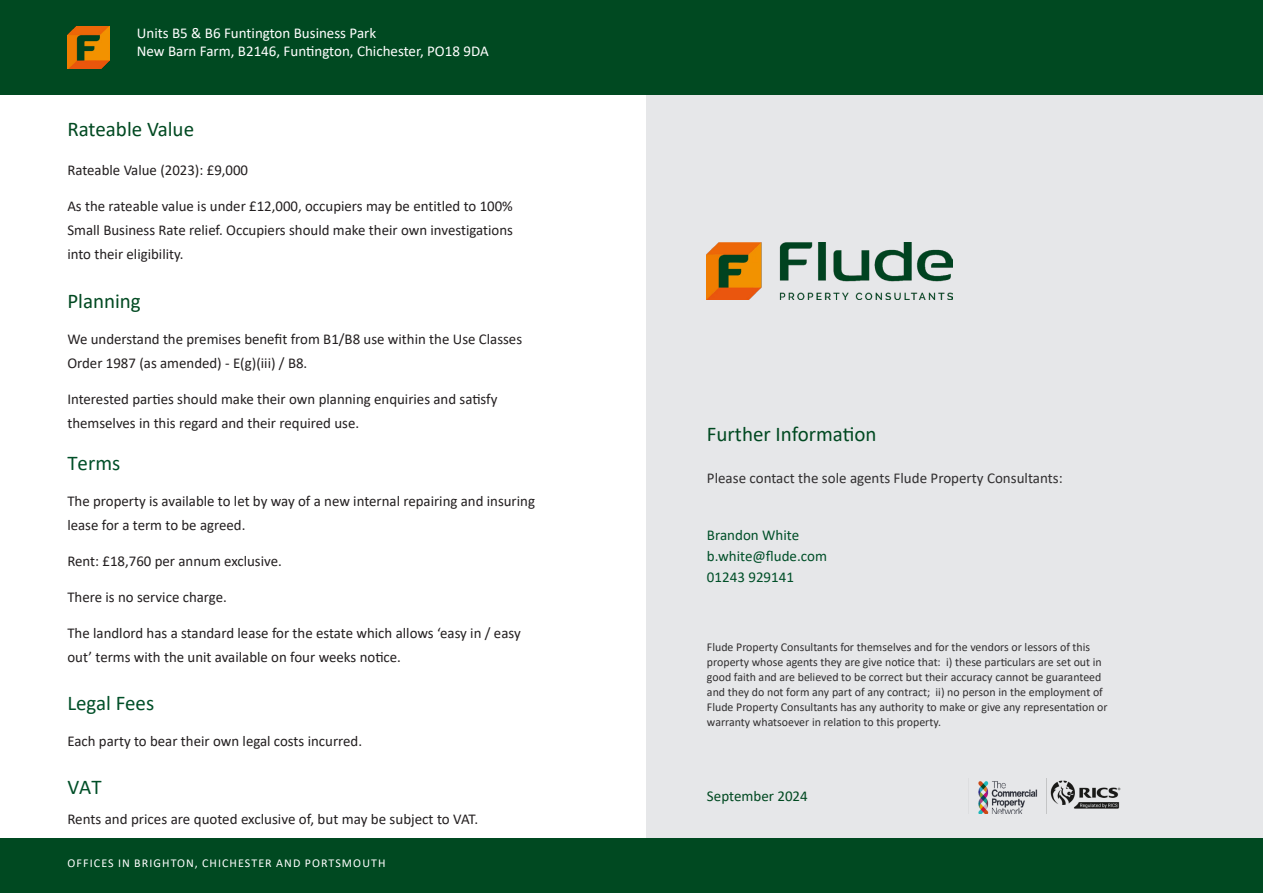
<style>
.page{position:relative;width:1263px;height:893px;background:#fff}
.page>*{position:absolute;margin:0;border:0;box-sizing:border-box;transform-origin:0 0}
.Flude_-_Sub_Header{font:21px "Calibri";color:#004921}
.Flude_-_Standard_Paragraph_Text{font:21px "Calibri";color:#004f28}
.Flude_-_Sub_Header-2{font:21px "Calibri";color:#004f28}
.Flude_-_Standard_Paragraph_Text-2{font:15px/24px "Calibri";color:#231f20}
.t1{font:15px "Calibri";color:#fff}
.Flude_-_Standard_Paragraph_Text-3{font:15px "Calibri";color:#312f30}
.Flude_-_Standard_Paragraph_Text-4{font:15px "Calibri";color:#004f28}
.t2{font:15px "Raleway";color:#fff}
.t3{font:600 15px "Raleway";color:#fff}
.t4{font:15px "Calibri";color:#004921}
.Flude_-_Standard_Paragraph_Text-5{font:12px/15px "Calibri";color:#312f30}
.t5{font:600 12px "Raleway";letter-spacing:.05em;color:#fff}
.t6{font:12px "Calibri";letter-spacing:.09em;color:#fff}
</style>
<div class="page">
<div style="left:646px;top:95px;width:617px;height:747px;background:#e6e7e9"></div>
<div style="left:0;top:838px;width:1263px;height:55px;background:#004921"></div>
<div style="left:0;top:0;width:1263px;height:95px;background:#004921"></div>
<img style="left:707px;top:242px;width:246px;height:58px">
<img style="left:1050px;top:780px;width:71px;height:29px">
<img style="left:978px;top:779px;width:69px;height:34px">
<p class="t1" style="left:137px;top:22px;width:241px">Units B5 &amp; B6 Funtington Business Park</p>
<p class="t1" style="left:137px;top:40px;width:353px">New Barn Farm, B2146, Funtington, Chichester, PO18 9DA</p>
<p class="t3" style="left:137px;top:30px;width:199px">Long Leasehold Investment</p>
<p class="t2" style="left:137px;top:48px;width:263px">Secure South East Convenience Store</p>
<p class="Flude_-_Sub_Header" style="left:67px;top:115px;width:128px">Rateable Value</p>
<p class="Flude_-_Standard_Paragraph_Text-2" style="left:67px;top:158px;width:182px">Rateable Value (2023): £9,000</p>
<p class="Flude_-_Standard_Paragraph_Text-2" style="left:67px;top:194px;width:447px;text-align:justify">As the rateable value is under £12,000, occupiers may be entitled to 100% Small Business Rate relief. Occupiers should make their own investigations into their eligibility.</p>
<p class="Flude_-_Sub_Header" style="left:67px;top:286px;width:75px">Planning</p>
<p class="Flude_-_Standard_Paragraph_Text-2" style="left:67px;top:326px;width:456px">We understand the premises benefit from B1/B8 use within the Use Classes<br>Order 1987 (as amended) - E(g)(iii) / B8.</p>
<p class="Flude_-_Standard_Paragraph_Text-2" style="left:67px;top:386px;width:432px">Interested parties should make their own planning enquiries and satisfy themselves in this regard and their required use.</p>
<p class="Flude_-_Sub_Header-2" style="left:67px;top:448px;width:55px">Terms</p>
<p class="Flude_-_Standard_Paragraph_Text-2" style="left:67px;top:488px;width:469px">The property is available to let by way of a new internal repairing and insuring lease for a term to be agreed.</p>
<p class="Flude_-_Standard_Paragraph_Text-2" style="left:67px;top:548px;width:216px">Rent: £18,760 per annum exclusive.</p>
<p class="Flude_-_Standard_Paragraph_Text-2" style="left:67px;top:584px;width:161px">There is no service charge.</p>
<p class="Flude_-_Standard_Paragraph_Text-2" style="left:67px;top:620px;width:455px">The landlord has a standard lease for the estate which allows ‘easy in / easy out’ terms with the unit available on four weeks notice.</p>
<p class="Flude_-_Standard_Paragraph_Text" style="left:67px;top:688px;width:88px">Legal Fees</p>
<p class="Flude_-_Standard_Paragraph_Text-2" style="left:67px;top:728px;width:296px">Each party to bear their own legal costs incurred.</p>
<p class="Flude_-_Standard_Paragraph_Text" style="left:67px;top:772px;width:36px">VAT</p>
<p class="Flude_-_Standard_Paragraph_Text-2" style="left:67px;top:806px;width:412px">Rents and prices are quoted exclusive of, but may be subject to VAT.</p>
<p class="t6" style="left:68px;top:855px;width:319px">OFFICES IN BRIGHTON, CHICHESTER AND PORTSMOUTH</p>
<p class="t5" style="left:67px;top:858px;width:353px">OFFICES IN BRIGHTON, CHICHESTER AND PORTSMOUTH</p>
<p class="Flude_-_Sub_Header" style="left:707px;top:419px;width:171px">Further Information</p>
<p class="Flude_-_Standard_Paragraph_Text-3" style="left:707px;top:467px;width:357px">Please contact the sole agents Flude Property Consultants:</p>
<p class="Flude_-_Standard_Paragraph_Text-4" style="left:707px;top:524px;width:94px">Brandon White</p>
<p class="Flude_-_Standard_Paragraph_Text-4" style="left:707px;top:545px;width:122px">b.white@flude.com</p>
<p class="Flude_-_Standard_Paragraph_Text-4" style="left:707px;top:566px;width:89px">01243 929141</p>
<p class="Flude_-_Standard_Paragraph_Text-5" style="left:707px;top:639px;width:402px">Flude Property Consultants for themselves and for the vendors or lessors of this property whose agents they are give notice that: i) these particulars are set out in good faith and are believed to be correct but their accuracy cannot be guaranteed and they do not form any part of any contract; ii) no person in the employment of Flude Property Consultants has any authority to make or give any representation or warranty whatsoever in relation to this property.</p>
<p class="t4" style="left:707px;top:785px;width:102px">September 2024</p>
</div>
